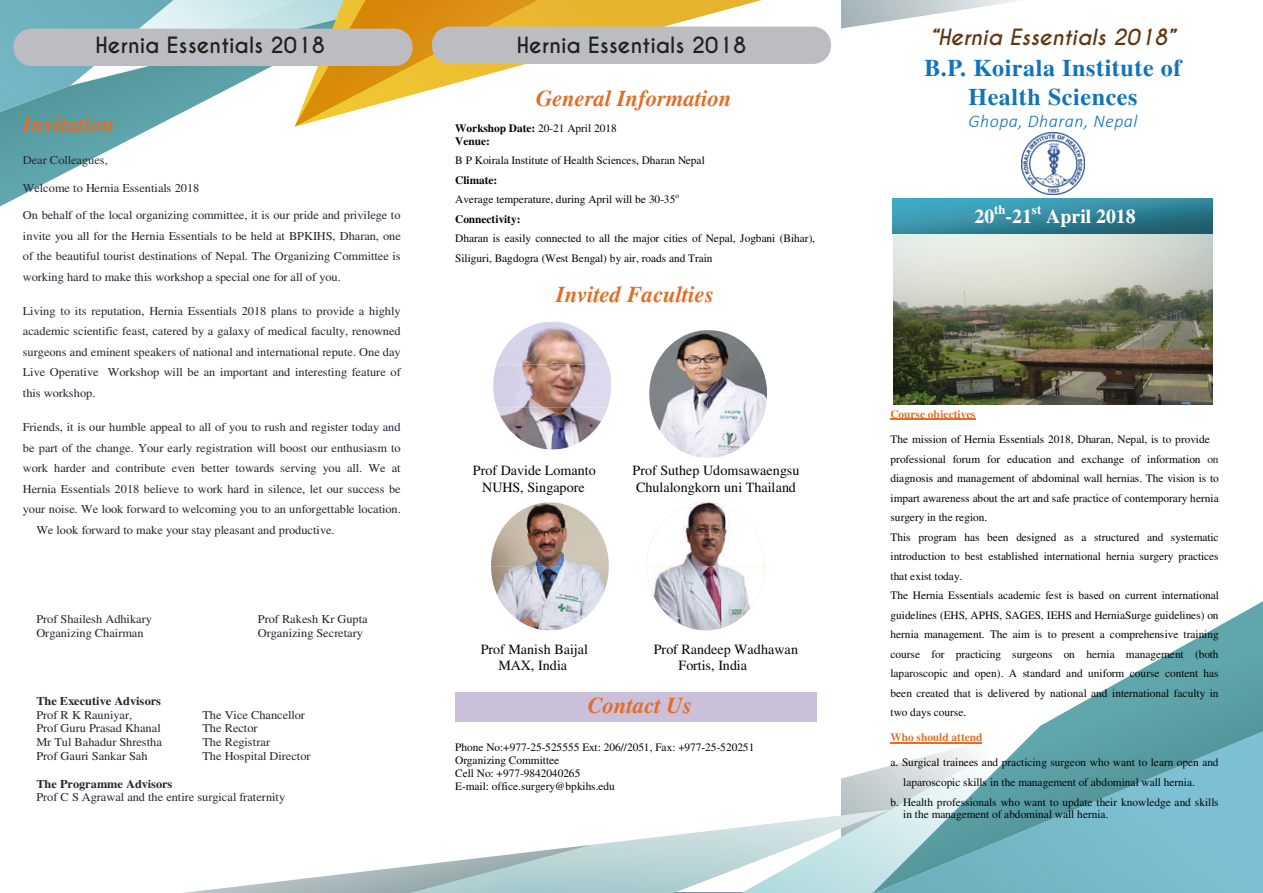
<style>
.page{position:relative;width:1263px;height:893px;background:#fff}
.page>*{position:absolute;margin:0;border:0;box-sizing:border-box;transform-origin:0 0}
.t1{font:700 24px/28.8px "Times";letter-spacing:.025em;color:#1074bc;text-align:center}
.t2{font:italic 700 22.5px "Times";color:#e46d25}
.t3{font:700 21px "Caviar Dreams";color:#231f20}
.t4{font:italic 700 21px "Caviar Dreams";color:#603711}
.t5{font:700 19.8px "Times";color:#fff}
.t6{font:italic 300 18px "Calibri";letter-spacing:.025em;color:#1074bc}
.t7{font:14.1px "Times";color:#050504}
.t8{font:700 12.75px "Times";color:#fff}
.t9{font:12px/20.5px "Times";color:#232632;text-align:justify;scale:1.04 1}
.t10{font:700 12px "Times";letter-spacing:-.005em;color:#232632;scale:1.04 1}
.t11{font:11.4px/19.5px "Times";color:#050504}
.t12{font:700 11.4px/13.4px "Times";color:#050504}
.t13{font:700 11.4px "Times";color:#e46d25}
.s1{font-weight:400}
.s2{font-weight:700}
.s3{color:#231f20}
</style>
<div class="page">
<svg style="left:816px;top:601px;width:447px;height:292px"></svg>
<svg style="left:224px;top:726px;width:816px;height:167px"></svg>
<svg style="left:0;top:0;width:135px;height:206px"></svg>
<svg style="left:135px;top:0;width:886px;height:137px"></svg>
<svg style="left:70px;top:0;width:225px;height:86px;background:#9ec9ce"></svg>
<svg style="left:295px;top:0;width:563px;height:127px"></svg>
<div style="left:455px;top:692px;width:361px;height:30px;background:#cbc0d9"></div>
<img style="left:496px;top:322px;width:112px;height:42px">
<img style="left:493px;top:364px;width:118px;height:44px">
<img style="left:497px;top:408px;width:110px;height:42px">
<img style="left:649px;top:330px;width:118px;height:128px">
<img style="left:491px;top:502px;width:118px;height:128px">
<img style="left:647px;top:502px;width:118px;height:128px">
<div style="left:432px;top:27px;width:399px;height:37px;background:#bcbdc0;border-radius:18px"></div>
<div style="left:14px;top:29px;width:398px;height:37px;background:#bcbdc0;border-radius:18px"></div>
<hr style="left:890px;top:419px;width:86px;height:1px;background:#e46d25">
<hr style="left:890px;top:742px;width:92px;height:1px;background:#e46d25">
<img style="left:1037px;top:198px;width:47px;height:1px">
<img style="left:893px;top:234px;width:319px;height:170px">
<img style="left:892px;top:199px;width:320px;height:35px">
<img style="left:1021px;top:132px;width:63px;height:63px">
<h3 class="t3" style="left:95px;top:32px;width:231px">Hernia Essentials 2018</h3>
<h3 class="t3" style="left:517px;top:32px;width:231px">Hernia Essentials 2018</h3>
<h2 class="t2" style="left:23px;top:111px;width:93px">Invitation</h2>
<p class="t9" style="left:23px;top:150px;width:83px">Dear Colleagues,</p>
<p class="t9" style="left:23px;top:177px;width:171px">Welcome to Hernia Essentials 2018</p>
<p class="t9" style="left:23px;top:205px;width:365px">On behalf of the local organizing committee, it is our pride and privilege to invite you all for the Hernia Essentials to be held at BPKIHS, Dharan, one of the beautiful tourist destinations of Nepal. The Organizing Committee is working hard to make this workshop a special one for all of you.</p>
<p class="t9" style="left:23px;top:300px;width:365px">Living to its reputation, Hernia Essentials 2018 plans to provide a highly academic scientific feast, catered by a galaxy of medical faculty, renowned surgeons and eminent speakers of national and international repute. One day Live Operative Workshop will be an important and interesting feature of this workshop.</p>
<p class="t9" style="left:23px;top:417px;width:365px">Friends, it is our humble appeal to all of you to rush and register today and</p>
<p class="t9" style="left:23px;top:437px;width:365px">be part of the change. Your early registration will boost our enthusiasm to</p>
<p class="t9" style="left:23px;top:458px;width:365px">work harder and contribute even better towards serving you all. We at</p>
<p class="t9" style="left:23px;top:479px;width:365px">Hernia Essentials 2018 believe to work hard in silence, let our success be</p>
<p class="t9" style="left:23px;top:499px;width:365px">your noise. We look forward to welcoming you to an unforgettable location.</p>
<p class="t9" style="left:36px;top:519px;width:288px">We look forward to make your stay pleasant and productive.</p>
<p class="t9" style="left:36px;top:608px;width:113px">Prof Shailesh Adhikary</p>
<p class="t9" style="left:258px;top:608px;width:107px">Prof Rakesh Kr Gupta</p>
<p class="t9" style="left:36px;top:622px;width:105px">Organizing Chairman</p>
<p class="t9" style="left:258px;top:622px;width:102px">Organizing Secretary</p>
<p class="t10" style="left:36px;top:694px;width:121px">The Executive Advisors</p>
<p class="t9" style="left:36px;top:704px;width:94px">Prof R K Rauniyar,</p>
<p class="t9" style="left:202px;top:704px;width:100px">The Vice Chancellor</p>
<p class="t9" style="left:36px;top:718px;width:121px">Prof Guru Prasad Khanal</p>
<p class="t9" style="left:202px;top:718px;width:54px">The Rector</p>
<p class="t9" style="left:36px;top:732px;width:122px">Mr Tul Bahadur Shrestha</p>
<p class="t9" style="left:202px;top:732px;width:67px">The Registrar</p>
<p class="t9" style="left:36px;top:745px;width:108px">Prof Gauri Sankar Sah</p>
<p class="t9" style="left:202px;top:745px;width:106px">The Hospital Director</p>
<p class="t10" style="left:36px;top:776px;width:132px">The Programme Advisors</p>
<p class="t9" style="left:36px;top:786px;width:241px">Prof C S Agrawal and the entire surgical fraternity</p>
<h2 class="t2" style="left:536px;top:85px;width:197px">General Information</h2>
<p class="t12" style="left:455px;top:121px;width:163px">Workshop Date: <span class="s1">20-21 April 2018<br></span>Venue:</p>
<p class="t11" style="left:455px;top:151px;width:251px">B P Koirala Institute of Health Sciences, Dharan Nepal</p>
<p class="t11" style="left:455px;top:171px;width:225px"><span class="s2">Climate:<br></span>Average temperature, during April will be 30-35<sup>o<br></sup><span class="s2">Connectivity:</span></p>
<p class="t11" style="left:455px;top:229px;width:362px">Dharan is easily connected to all the major cities of Nepal, Jogbani (Bihar),<br>Siliguri, Bagdogra (West Bengal) by air, roads and Train</p>
<h2 class="t2" style="left:556px;top:281px;width:159px">Invited Faculties</h2>
<p class="t7" style="left:473px;top:462px;width:125px">Prof Davide Lomanto</p>
<p class="t7" style="left:632px;top:462px;width:169px">Prof Suthep Udomsawaengsu</p>
<p class="t7" style="left:482px;top:479px;width:104px">NUHS, Singapore</p>
<p class="t7" style="left:636px;top:479px;width:161px">Chulalongkorn uni Thailand</p>
<p class="t7" style="left:481px;top:641px;width:109px">Prof Manish Baijal</p>
<p class="t7" style="left:654px;top:641px;width:146px">Prof Randeep Wadhawan</p>
<p class="t7" style="left:498px;top:657px;width:70px">MAX, India</p>
<p class="t7" style="left:678px;top:657px;width:70px">Fortis, India</p>
<h2 class="t2" style="left:588px;top:692px;width:105px">Contact Us</h2>
<p class="t11" style="left:455px;top:740px;width:301px;line-height:12.9px">Phone No:+977-25-525555 Ext: 206//2051, Fax: +977-25-520251<br>Organizing Committee<br>Cell No: +977-9842040265<br>E-mail: office.surgery@bpkihs.edu</p>
<h3 class="t4" style="left:930px;top:24px;width:246px">“Hernia Essentials 2018”</h3>
<h1 class="t1" style="left:924px;top:53px;width:259px">B.P. Koirala Institute of<br>Health Sciences</h1>
<h3 class="t6" style="left:968px;top:109px;width:170px">Ghopa, Dharan, Nepal</h3>
<h3 class="t5" style="left:974px;top:205px;width:21px">20</h3>
<p class="t8" style="left:994px;top:202px;width:13px">th</p>
<h3 class="t5" style="left:1005px;top:205px;width:28px">-21</h3>
<p class="t8" style="left:1032px;top:202px;width:11px">st</p>
<h3 class="t5" style="left:1046px;top:205px;width:91px">April 2018</h3>
<p class="t13" style="left:890px;top:407px;width:87px">Course objectives</p>
<p class="t11" style="left:890px;top:430px;width:330px">The mission of Hernia Essentials 2018, Dharan, Nepal, is to provide a professional forum for education and exchange of information <span class="s3">on </span>diagnosis and management of abdominal wall hernias. The vision is to impart awareness about the art and safe practice of contemporary hernia surgery in the region.<br>This program has been designed as a structured and systematic introduction to best established international hernia surgery practices that exist today.<br>The Hernia Essentials academic fest is based on current international guidelines (EHS, APHS, SAGES, IEHS and HerniaSurge guidelines) on hernia management. The aim is to present a comprehensive training course for practicing surgeons on hernia management (both laparoscopic and open). A standard and<br>been created that is delivered by national and international faculty in two days course.</p>
<p class="t13" style="left:890px;top:730px;width:94px">Who should attend</p>
<p class="t11" style="left:890px;top:753px;width:330px">a. Surgical trainees and practicing surgeon who want to learn open and</p>
<p class="t11" style="left:903px;top:772px;width:293px">laparoscopic skills in the management of abdominal wall hernia.</p>
<p class="t11" style="left:890px;top:792px;width:330px">b. Health professionals who want to update their knowledge and skills</p>
<p class="t11" style="left:903px;top:805px;width:207px">in the management of abdominal wall hernia.</p>
<p class="t11" style="left:1088px;top:663px;width:132px">uniform course content has</p>
</div>
